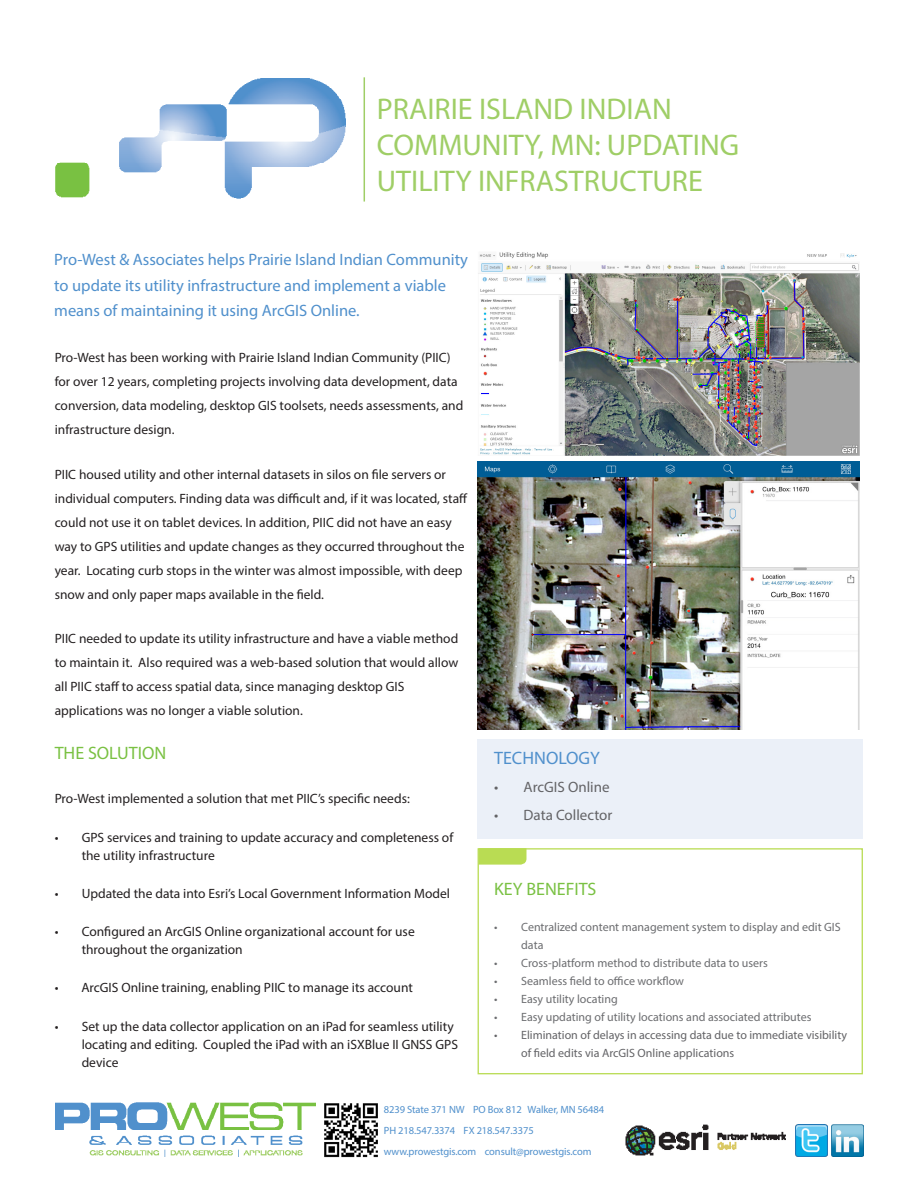
<style>
.page{position:relative;width:918px;height:1188px;background:#fff}
.page>*{position:absolute;margin:0;border:0;box-sizing:border-box;transform-origin:0 0}
.t1{font:30px/36px "Myriad Pro";color:#9fce66}
.t2{font:18px "Myriad Pro";color:#7ac143}
.t3{font:18px "Myriad Pro";color:#5090cc}
.t4{font:16.5px/25.5px "Myriad Pro";color:#5090cc}
.t5{font:15px "Myriad Pro";color:#636366}
.t6{font:13.5px/24px "Myriad Pro";color:#231f20}
.t7{font:12px/18px "Myriad Pro";color:#6c6d70}
.t8{font:12px/18px "Myriad Pro";color:#636366}
.t9{font:10.5px "Myriad Pro";letter-spacing:-.01em;color:#5090cc}
</style>
<div class="page">
<img style="left:55px;top:78px;width:290px;height:121px">
<hr style="left:364px;top:77px;width:1px;height:125px;background:#9fce66">
<div style="left:478px;top:848px;width:385px;height:226px;border:1px solid #b9dc53"></div>
<svg style="left:479px;top:848px;width:47px;height:17px"></svg>
<img style="left:478px;top:252px;width:382px;height:204px">
<img style="left:477px;top:462px;width:383px;height:268px">
<img style="left:324px;top:1103px;width:53px;height:55px">
<img style="left:625px;top:1124px;width:160px;height:32px">
<img style="left:55px;top:1102px;width:261px;height:55px">
<img style="left:796px;top:1125px;width:32px;height:32px">
<img style="left:831px;top:1125px;width:32px;height:32px">
<div style="left:478px;top:740px;width:385px;height:99px;background:#ebf0f8"></div>
<p class="t1" style="left:377px;top:91px;width:364px">PRAIRIE ISLAND INDIAN<br>COMMUNITY, MN: UPDATING<br>UTILITY INFRASTRUCTURE</p>
<p class="t4" style="left:54px;top:247px;width:415px">Pro-West &amp; Associates helps Prairie Island Indian Community to update its utility infrastructure and implement a viable means of maintaining it using ArcGIS Online.</p>
<p class="t6" style="left:55px;top:346px;width:410px">Pro-West has been working with Prairie Island Indian Community (PIIC) for over 12 years, completing projects involving data development, data conversion, data modeling, desktop GIS toolsets, needs assessments, and infrastructure design.</p>
<p class="t6" style="left:55px;top:462px;width:414px">PIIC housed utility and other internal datasets in silos on file servers or individual computers. Finding data was difficult and, if it was located, staff could not use it on tablet devices. In addition, PIIC did not have an easy way to GPS utilities and update changes as they occurred throughout the year. Locating curb stops in the winter was almost impossible, with deep snow and only paper maps available in the field.</p>
<p class="t6" style="left:55px;top:626px;width:405px">PIIC needed to update its utility infrastructure and have a viable method to maintain it. Also required was a web-based solution that would allow all PIIC staff to access spatial data, since managing desktop GIS applications was no longer a viable solution.</p>
<p class="t2" style="left:55px;top:742px;width:113px">THE SOLUTION</p>
<p class="t6" style="left:55px;top:787px;width:357px">Pro-West implemented a solution that met PIIC’s specific needs:</p>
<p class="t6" style="left:82px;top:828px;width:373px;line-height:18px;text-indent:-27px">• GPS services and training to update accuracy and completeness of the utility infrastructure</p>
<p class="t6" style="left:55px;top:881px;width:397px">• Updated the data into Esri’s Local Government Information Model</p>
<p class="t6" style="left:82px;top:922px;width:335px;line-height:18px;text-indent:-27px">• Configured an ArcGIS Online organizational account for use throughout the organization</p>
<p class="t6" style="left:55px;top:976px;width:360px">• ArcGIS Online training, enabling PIIC to manage its account</p>
<p class="t6" style="left:82px;top:1017px;width:378px;line-height:18px;text-indent:-27px">• Set up the data collector application on an iPad for seamless utility locating and editing. Coupled the iPad with an iSXBlue II GNSS GPS device</p>
<p class="t3" style="left:494px;top:747px;width:107px">TECHNOLOGY</p>
<p class="t5" style="left:494px;top:778px;width:117px">• ArcGIS Online</p>
<p class="t5" style="left:494px;top:805px;width:120px">• Data Collector</p>
<p class="t2" style="left:494px;top:878px;width:104px">KEY BENEFITS</p>
<p class="t7" style="left:521px;top:918px;width:321px;text-indent:-27px">• Centralized content management system to display and edit GIS data</p>
<p class="t7" style="left:494px;top:954px;width:275px">• Cross-platform method to distribute data to users</p>
<p class="t7" style="left:494px;top:972px;width:191px">• Seamless field to office workflow</p>
<p class="t7" style="left:494px;top:990px;width:125px">• Easy utility locating</p>
<p class="t7" style="left:494px;top:1008px;width:319px">• Easy updating of utility locations and associated attributes</p>
<p class="t8" style="left:521px;top:1026px;width:327px;text-indent:-27px">• Elimination of delays in accessing data due to immediate visibility of field edits via ArcGIS Online applications</p>
<p class="t9" style="left:384px;top:1103px;width:222px">8239 State 371 NW PO Box 812 Walker, MN 56484</p>
<p class="t9" style="left:384px;top:1124px;width:151px">PH 218.547.3374 FX 218.547.3375</p>
<p class="t9" style="left:384px;top:1145px;width:209px">www.prowestgis.com consult@prowestgis.com</p>
</div>
